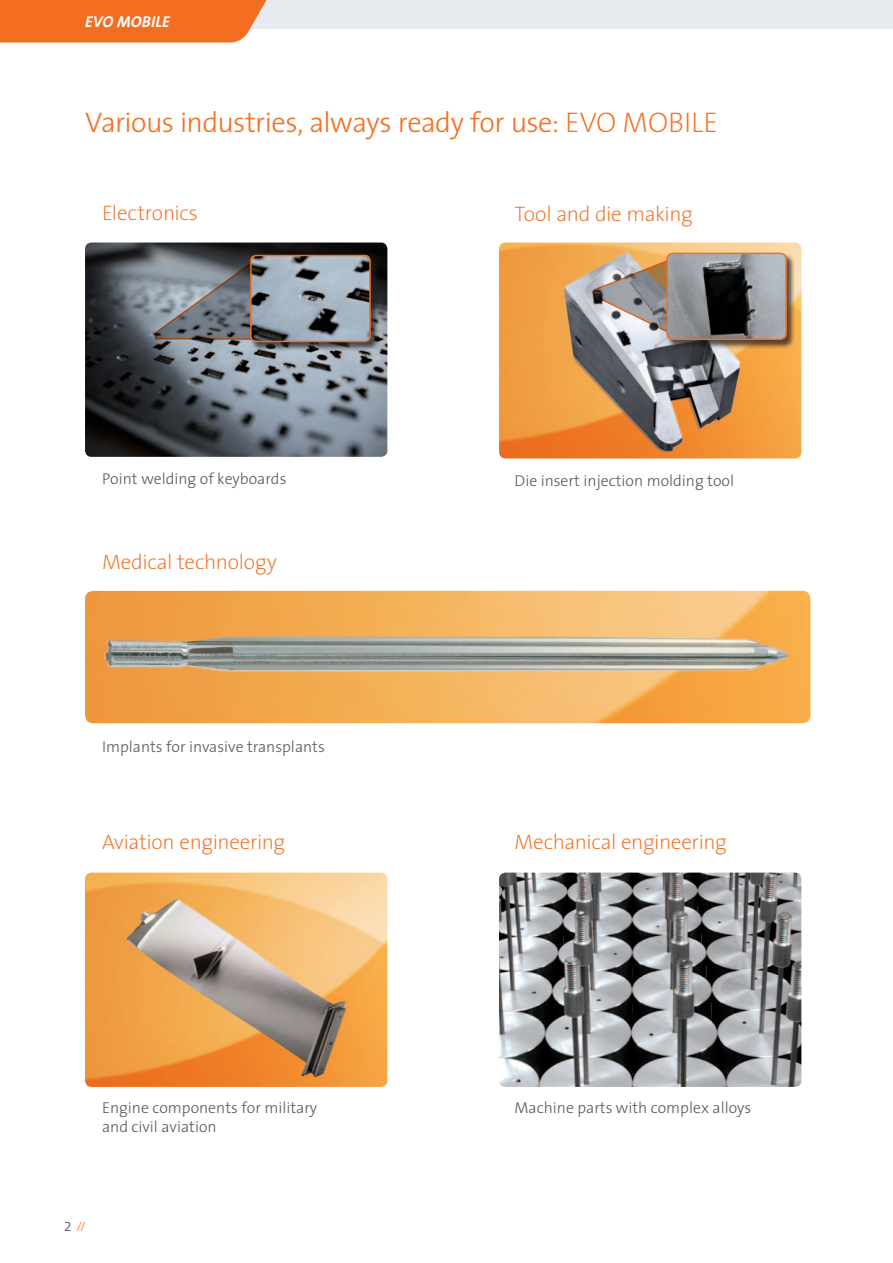
<style>
.page{position:relative;width:893px;height:1263px;background:#fff}
.page>*{position:absolute;margin:0;border:0;box-sizing:border-box;transform-origin:0 0}
.t1{font:300 28.5px "The Sans";letter-spacing:-.02em;color:#f36e21}
.t2{font:200 21px "The Sans";letter-spacing:-.015em;color:#f36e21}
.t3{font:300 15.75px/18.9px "The Sans";color:#57585a}
.t4{font:italic 700 15.75px "The Sans";letter-spacing:.01em;color:#fff}
.t5{font:13.5px "The Sans Semi Light Expert";color:#f68945}
.s1{font-weight:200}
.s2{color:#57585a}
</style>
<div class="page">
<div style="left:0;top:0;width:893px;height:28px;background:#e7ebf0"></div>
<svg style="left:0;top:0;width:285px;height:43px;background:#f27d39"></svg>
<img style="left:499px;top:242px;width:302px;height:216px">
<img style="left:593px;top:253px;width:73px;height:88px">
<img style="left:85px;top:242px;width:302px;height:215px">
<img style="left:85px;top:591px;width:725px;height:132px">
<img style="left:499px;top:872px;width:302px;height:215px">
<img style="left:85px;top:872px;width:302px;height:215px">
<div style="left:666px;top:252px;width:130px;height:97px;background:#231f20;opacity:.75"></div>
<img style="left:667px;top:253px;width:119px;height:86px">
<div style="left:666px;top:253px;width:121px;height:87px;border:2px solid #f36e21;border-radius:6px"></div>
<svg style="left:154px;top:253px;width:111px;height:88px;background:#777c84"></svg>
<div style="left:250px;top:254px;width:130px;height:97px;background:#231f20;opacity:.75"></div>
<img style="left:251px;top:255px;width:119px;height:86px">
<div style="left:250px;top:255px;width:121px;height:87px;border:2px solid #f36e21;border-radius:5px"></div>
<p class="t4" style="left:85px;top:9px;width:86px">EVO MOBILE</p>
<h1 class="t1" style="left:85px;top:99px;width:629px">Various industries, always ready for use: <span class="s1">EVO Mo bile</span></h1>
<h2 class="t2" style="left:102px;top:201px;width:98px">Electronics</h2>
<h2 class="t2" style="left:514px;top:203px;width:180px">Tool and die making</h2>
<p class="t3" style="left:102px;top:468px;width:186px">Point welding of keyboards</p>
<p class="t3" style="left:514px;top:471px;width:221px">Die insert injection molding tool</p>
<h2 class="t2" style="left:102px;top:550px;width:176px">Medical technology</h2>
<p class="t3" style="left:102px;top:736px;width:224px">Implants for invasive transplants</p>
<h2 class="t2" style="left:102px;top:831px;width:185px">Aviation engineering</h2>
<p class="t3" style="left:102px;top:1097px;width:217px">Engine components for military and civil aviation</p>
<p class="t5" style="left:64px;top:1215px;width:23px"><span class="s2">2</span> //</p>
<h2 class="t2" style="left:514px;top:831px;width:214px">Mechanical engineering</h2>
<p class="t3" style="left:514px;top:1097px;width:238px">Machine parts with complex alloys</p>
</div>
